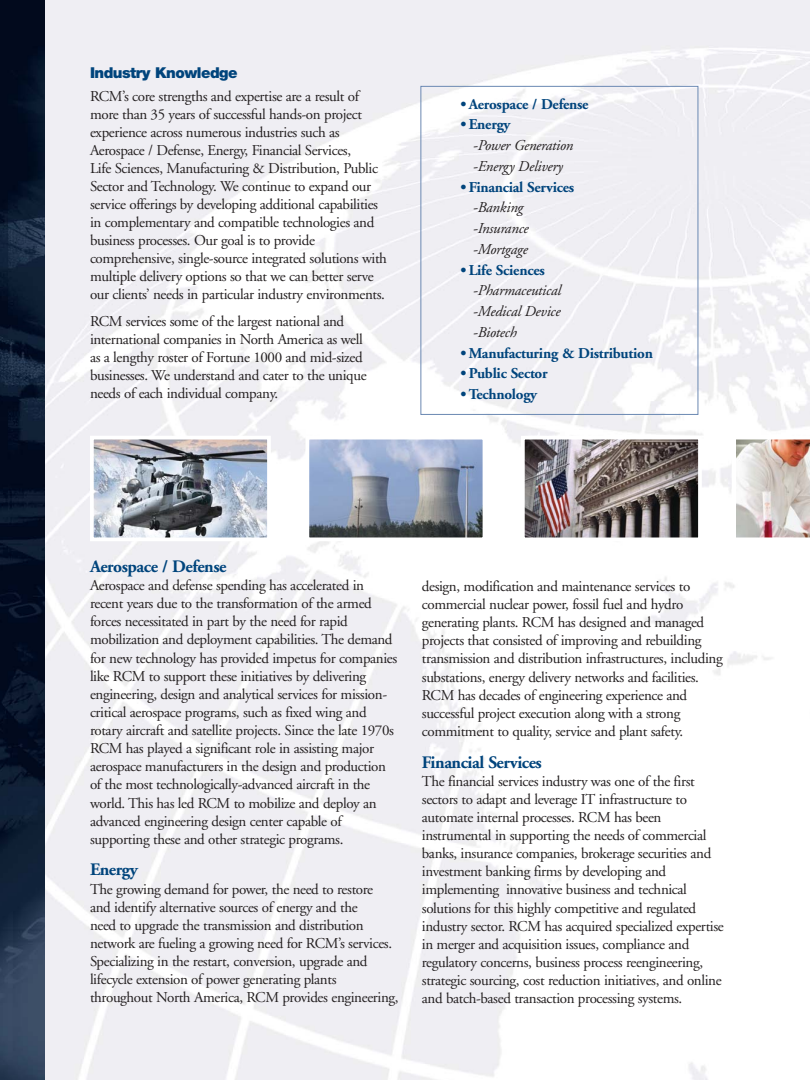
<style>
.page{position:relative;width:810px;height:1080px;background:#fff}
.page>*{position:absolute;margin:0;border:0;box-sizing:border-box;transform-origin:0 0}
.t1{font:700 17.5px "Adobe Garamond";letter-spacing:-.025em;color:#00447c}
.t2{font:15px/18.1px "Adobe Garamond";letter-spacing:-.025em;color:#231f20}
.t3{font:italic 15px/20.8px "Adobe Garamond";letter-spacing:-.015em;color:#231f20}
.t4{font:700 15px "Adobe Garamond";letter-spacing:-.015em;color:#00447c}
.t5{font:900 15px "Helvetica Neue";letter-spacing:-.035em;color:#00447c}
.s1{font-style:italic}
.s2{font-weight:700;color:#00447c}
.s3{font-weight:700;font-style:normal;color:#00447c}
</style>
<div class="page">
<img style="left:0;top:0;width:45px;height:1080px">
<img style="left:95px;top:441px;width:171px;height:95px">
<div style="left:90px;top:436px;width:181px;height:105px;border:4px solid #fff"></div>
<img style="left:310px;top:441px;width:171px;height:95px">
<div style="left:305px;top:436px;width:181px;height:105px;border:4px solid #fff"></div>
<img style="left:526px;top:441px;width:171px;height:95px">
<div style="left:521px;top:436px;width:181px;height:105px;border:4px solid #fff"></div>
<img style="left:736px;top:439px;width:74px;height:99px">
<div style="left:421px;top:86px;width:277px;height:329px;border:1px solid #6a88b2"></div>
<p class="t5" style="left:90px;top:68px;width:149px">Industry Knowledge</p>
<p class="t2" style="left:90px;top:88px;width:298px">RCM’s core strengths and expertise are a result of more than 35 years of successful hands-on project experience across numerous industries such as Aerospace / Defense, Energy, Financial Services,<br>Life Sciences, Manufacturing &amp; Distribution, Public Sector and Technology. We continue to expand our service offerings by developing additional capabilities in complementary and compatible technologies and business processes. Our goal is to provide comprehensive, single-source integrated solutions with multiple delivery options so that we can better serve our clients’ needs in particular industry environments.</p>
<p class="t2" style="left:90px;top:313px;width:278px">RCM services some of the largest national and international companies in North America as well as a lengthy roster of Fortune 1000 and mid-sized businesses. We understand and cater to the unique needs of each individual company.</p>
<p class="t4" style="left:459px;top:98px;width:131px"><span class="s1">•</span> Aerospace / Defense</p>
<p class="t3" style="left:473px;top:116px;width:102px;text-indent:-14px"><span class="s2">•</span> <span class="s3">Energy<br></span>-Power Generation -Energy Delivery</p>
<p class="t3" style="left:473px;top:178px;width:103px;text-indent:-14px"><span class="s2">•</span> <span class="s3">Financial Services </span>-Banking -Insurance -Mortgage</p>
<p class="t3" style="left:473px;top:261px;width:89px;text-indent:-14px"><span class="s2">•</span> <span class="s3">Life Sciences </span>-Pharmaceutical -Medical Device -Biotech</p>
<p class="t4" style="left:459px;top:347px;width:196px"><span class="s1">•</span> Manufacturing &amp; Distribution</p>
<p class="t4" style="left:459px;top:367px;width:90px"><span class="s1">•</span> Public Sector</p>
<p class="t4" style="left:459px;top:388px;width:80px"><span class="s1">•</span> Technology</p>
<p class="t1" style="left:90px;top:559px;width:138px">Aerospace / Defense</p>
<p class="t2" style="left:90px;top:578px;width:309px">Aerospace and defense spending has accelerated in recent years due to the transformation of the armed forces necessitated in part by the need for rapid mobilization and deployment capabilities. The demand for new technology has provided impetus for companies like RCM to support these initiatives by delivering engineering, design and analytical services for mission&shy;critical aerospace programs, such as fixed wing and rotary aircraft and satellite projects. Since the late 1970s RCM has played a significant role in assisting major aerospace manufacturers in the design and production of the most technologically-advanced aircraft in the world. This has led RCM to mobilize and deploy an advanced engineering design center capable of supporting these and other strategic programs.</p>
<p class="t1" style="left:90px;top:863px;width:50px">Energy</p>
<p class="t2" style="left:90px;top:881px;width:310px">The growing demand for power, the need to restore<br>and identify alternative sources of energy and the<br>need to upgrade the transmission and distribution network are fueling a growing need for RCM’s services.<br>Specializing in the restart, conversion, upgrade and lifecycle extension of power generating plants throughout North America, RCM provides engineering,</p>
<p class="t2" style="left:422px;top:579px;width:302px">design, modification and maintenance services to commercial nuclear power, fossil fuel and hydro generating plants. RCM has designed and managed projects that consisted of improving and rebuilding transmission and distribution infrastructures, including substations, energy delivery networks and facilities.<br>RCM has decades of engineering experience and successful project execution along with a strong commitment to quality, service and plant safety.</p>
<p class="t1" style="left:422px;top:755px;width:122px">Financial Services</p>
<p class="t2" style="left:422px;top:773px;width:303px">The financial services industry was one of the first sectors to adapt and leverage IT infrastructure to automate internal processes. RCM has been instrumental in supporting the needs of commercial banks, insurance companies, brokerage securities and investment banking firms by developing and implementing innovative business and technical solutions for this highly competitive and regulated industry sector. RCM has acquired specialized expertise in merger and acquisition issues, compliance and regulatory concerns, business process reengineering, strategic sourcing, cost reduction initiatives, and online and batch-based transaction processing systems.</p>
</div>
